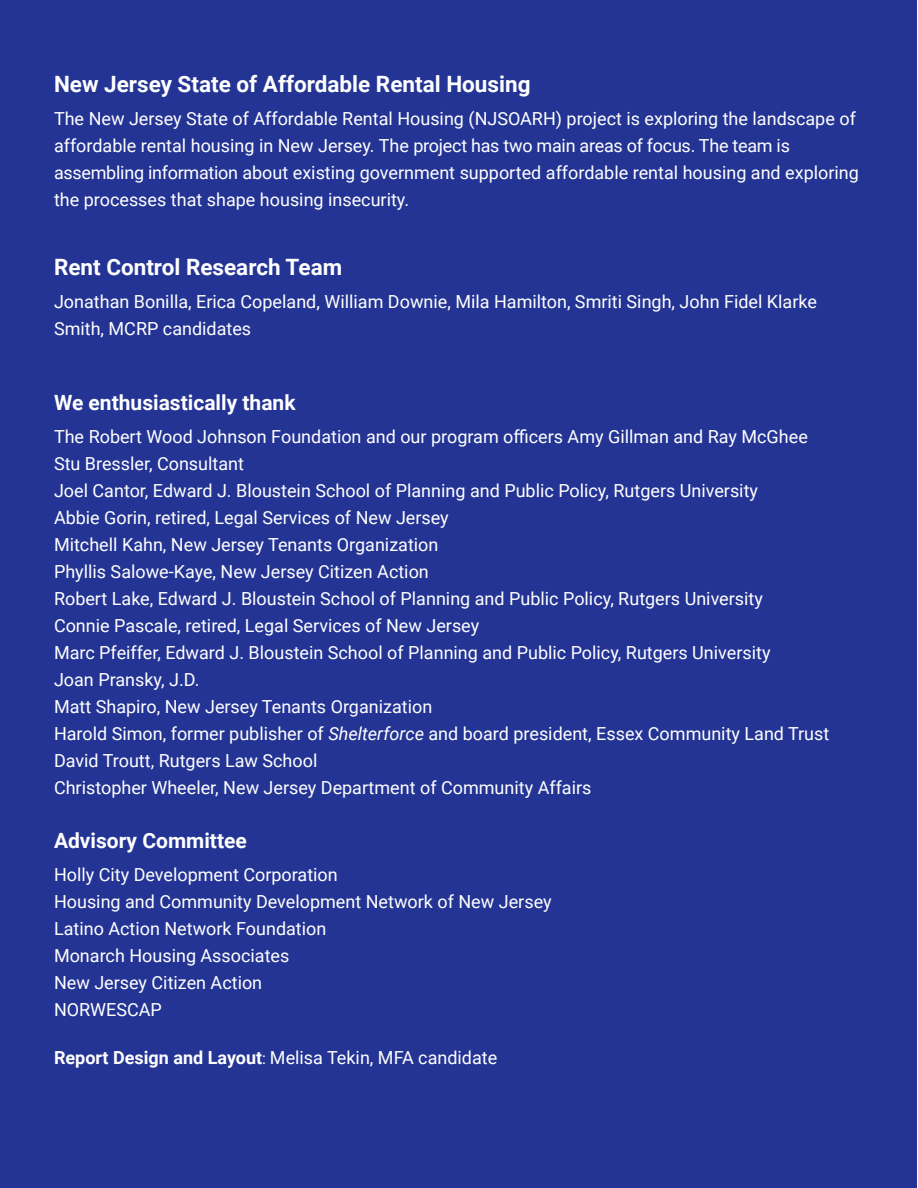
<style>
.page{position:relative;width:918px;height:1188px;background:#fff}
.page>*{position:absolute;margin:0;border:0;box-sizing:border-box;transform-origin:0 0}
.t1{font:700 22.5px "Roboto";color:#fff}
.t2{font:700 21px "Roboto";color:#fff}
.t3{font:18px/27px "Roboto";color:#fff}
.s1{font-style:italic}
.s2{font-weight:700}
.s3{font-size:15.75px}
</style>
<div class="page">
<div style="left:1px;top:0;width:916px;height:1188px;background:#243494"></div>
<p class="t1" style="left:54px;top:68px;width:478px">New Jersey State of Affordable Rental Housing</p>
<p class="t3" style="left:54px;top:104px;width:803px">The New Jersey State of Affordable Rental Housing (NJSOARH) project is exploring the landscape of affordable rental housing in New Jersey. The project has two main areas of focus. The team is</p>
<p class="t3" style="left:54px;top:158px;width:806px">assembling information about existing government supported affordable rental housing and exploring the processes that shape housing insecurity.</p>
<p class="t1" style="left:54px;top:251px;width:290px">Rent Control Research Team</p>
<p class="t3" style="left:54px;top:287px;width:764px">Jonathan Bonilla, Erica Copeland, William Downie, Mila Hamilton, Smriti Singh, John Fidel Klarke<br>Smith, MCRP candidates</p>
<p class="t2" style="left:54px;top:388px;width:243px">We enthusiastically thank</p>
<p class="t3" style="left:54px;top:422px;width:755px">The Robert Wood Johnson Foundation and our program officers Amy Gillman and Ray McGhee</p>
<p class="t3" style="left:54px;top:449px;width:192px">Stu Bressler, Consultant</p>
<p class="t3" style="left:54px;top:476px;width:706px">Joel Cantor, Edward J. Bloustein School of Planning and Public Policy, Rutgers University</p>
<p class="t3" style="left:54px;top:503px;width:396px">Abbie Gorin, retired, Legal Services of New Jersey</p>
<p class="t3" style="left:54px;top:530px;width:386px">Mitchell Kahn, New Jersey Tenants Organization</p>
<p class="t3" style="left:54px;top:557px;width:376px">Phyllis Salowe-Kaye, New Jersey Citizen Action</p>
<p class="t3" style="left:54px;top:584px;width:710px">Robert Lake, Edward J. Bloustein School of Planning and Public Policy, Rutgers University</p>
<p class="t3" style="left:54px;top:611px;width:427px">Connie Pascale, retired, Legal Services of New Jersey</p>
<p class="t3" style="left:54px;top:638px;width:718px">Marc Pfeiffer, Edward J. Bloustein School of Planning and Public Policy, Rutgers University</p>
<p class="t3" style="left:54px;top:665px;width:147px">Joan Pransky, J.D.</p>
<p class="t3" style="left:54px;top:692px;width:380px">Matt Shapiro, New Jersey Tenants Organization</p>
<p class="t3" style="left:54px;top:719px;width:777px">Harold Simon, former publisher of <span class="s1">Shelterforce</span> and board president, Essex Community Land Trust</p>
<p class="t3" style="left:54px;top:746px;width:265px">David Troutt, Rutgers Law School</p>
<p class="t3" style="left:54px;top:773px;width:539px">Christopher Wheeler, New Jersey Department of Community Affairs</p>
<p class="t2" style="left:54px;top:826px;width:194px">Advisory Committee</p>
<p class="t3" style="left:54px;top:860px;width:285px">Holly City Development Corporation</p>
<p class="t3" style="left:54px;top:887px;width:499px">Housing and Community Development Network of New Jersey</p>
<p class="t3" style="left:54px;top:914px;width:274px">Latino Action Network Foundation</p>
<p class="t3" style="left:54px;top:941px;width:237px">Monarch Housing Associates</p>
<p class="t3" style="left:54px;top:968px;width:210px">New Jersey Citizen Action</p>
<p class="t3" style="left:54px;top:995px;width:109px">NORWESCAP</p>
<p class="t3" style="left:54px;top:1043px;width:445px"><span class="s2">Report Design and Layout</span><span class="s3">:</span> Melisa Tekin, MFA candidate</p>
</div>
